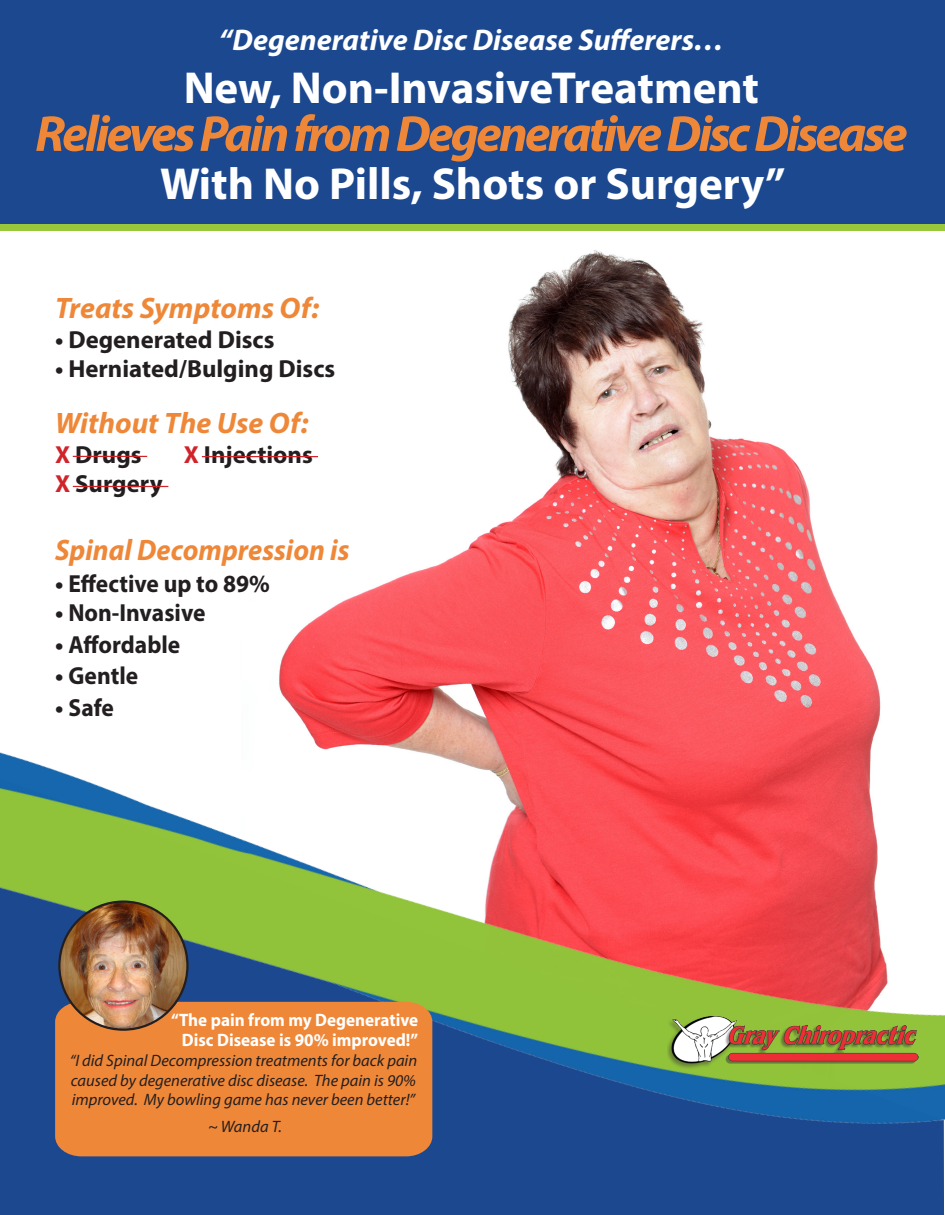
<style>
.page{position:relative;width:945px;height:1215px;background:#fff}
.page>*{position:absolute;margin:0;border:0;box-sizing:border-box;transform-origin:0 0}
.t1{font:italic 700 51px "Myriad Pro";letter-spacing:-.055em;color:#ef8738}
.t2{font:700 45px "Myriad Pro";color:#fff}
.t3{font:italic 700 30px "Myriad Pro";color:#fff}
.t4{font:italic 700 29.7px "Myriad Pro";color:#ef8738}
.t5{font:italic 700 29.7px "Myriad Pro";color:#ef8738;scale:.95 1}
.t6{font:700 24.75px "Myriad Pro";color:#231f20}
.t7{font:700 18px "Myriad Pro";color:#fff;scale:.95 1}
.t8{font:italic 16.5px/19.8px "Myriad Pro";color:#231f20;text-align:justify}
.s1{color:#d1232a}
</style>
<div class="page">
<img style="left:242px;top:250px;width:580px;height:312px">
<div style="left:0;top:221px;width:945px;height:10px;background:#99c83b"></div>
<div style="left:0;top:0;width:945px;height:223px;background:#1b488f"></div>
<img style="left:0;top:562px;width:945px;height:653px">
<div style="left:55px;top:1002px;width:377px;height:154px;background:#ef8738"></div>
<hr style="left:73px;top:456px;width:74px;height:1px;background:#d1232a">
<hr style="left:73px;top:486px;width:95px;height:1px;background:#d1232a">
<hr style="left:202px;top:456px;width:116px;height:1px;background:#d1232a">
<img style="left:59px;top:902px;width:128px;height:128px;border-radius:64px">
<img style="left:667px;top:999px;width:252px;height:87px">
<p class="t3" style="left:219px;top:21px;width:507px">“Degenerative Disc Disease Sufferers…</p>
<p class="t2" style="left:184px;top:58px;width:577px">New, Non-InvasiveTreatment</p>
<p class="t1" style="left:35px;top:101px;width:874px">Relieves Pain from Degenerative Disc Disease</p>
<p class="t2" style="left:160px;top:154px;width:627px">With No Pills, Shots or Surgery”</p>
<p class="t4" style="left:55px;top:289px;width:266px">Treats Symptoms Of:</p>
<p class="t6" style="left:55px;top:323px;width:221px">• Degenerated Discs</p>
<p class="t6" style="left:55px;top:353px;width:282px">• Herniated/Bulging Discs</p>
<p class="t4" style="left:55px;top:404px;width:255px">Without The Use Of:</p>
<p class="t6" style="left:55px;top:438px;width:88px"><span class="s1">X</span> Drugs</p>
<p class="t6" style="left:184px;top:438px;width:131px"><span class="s1">X</span> Injections</p>
<p class="t6" style="left:55px;top:468px;width:109px"><span class="s1">X</span> Surgery</p>
<p class="t5" style="left:55px;top:531px;width:311px">Spinal Decompression is</p>
<p class="t6" style="left:55px;top:567px;width:216px">• Effective up to 89%</p>
<p class="t6" style="left:55px;top:597px;width:152px">• Non-Invasive</p>
<p class="t6" style="left:55px;top:628px;width:127px">• Affordable</p>
<p class="t6" style="left:55px;top:660px;width:85px">• Gentle</p>
<p class="t6" style="left:55px;top:691px;width:60px">• Safe</p>
<p class="t7" style="left:171px;top:1008px;width:262px">“The pain from my Degenerative</p>
<p class="t7" style="left:182px;top:1028px;width:250px">Disc Disease is 90% improved!”</p>
<p class="t8" style="left:70px;top:1050px;width:349px">“I did Spinal Decompression treatments for back pain caused by degenerative disc disease. The pain is 90% improved. My bowling game has never been better!”</p>
<p class="t8" style="left:208px;top:1116px;width:75px">~ Wanda T.</p>
</div>
